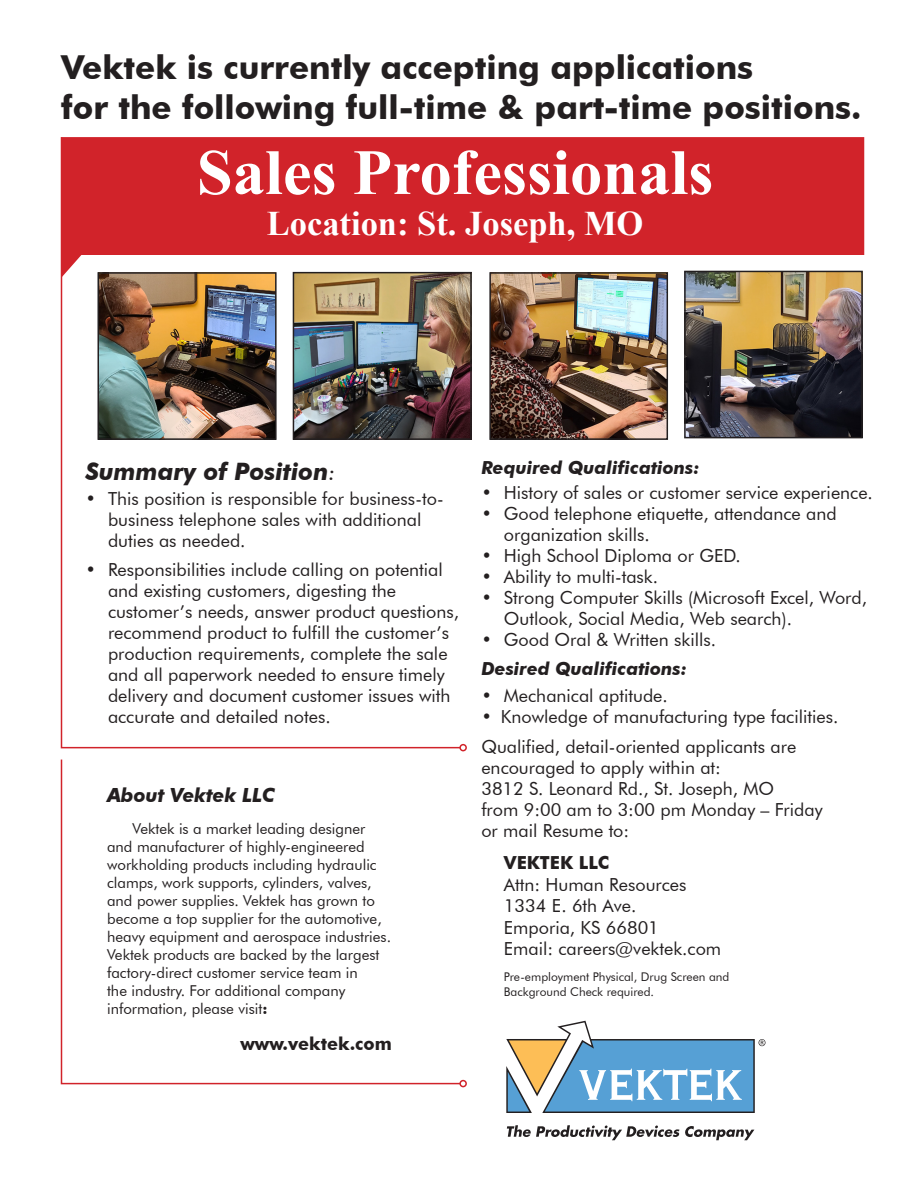
<style>
.page{position:relative;width:918px;height:1188px;background:#fff}
.page>*{position:absolute;margin:0;border:0;box-sizing:border-box;transform-origin:0 0}
.t1{font:700 64.5px "Times New Roman";color:#fff}
.t2{font:700 34.5px "Times New Roman";color:#fff}
.t3{font:700 33px "Futura BT";color:#231f20}
.t4{font:italic 700 24px "Futura BT";color:#231f20}
.t5{font:italic 700 19.5px "Futura BT";color:#231f20}
.t6{font:18px/21px "Futura BT";color:#231f20}
.t7{font:italic 700 18px "Futura BT";color:#231f20}
.t8{font:700 18px "Futura BT";color:#231f20}
.t9{font:15px/18px "Futura BT";color:#231f20}
.t10{font:12px "Futura BT";color:#231f20}
.s1{font-weight:400}
.s2{font-weight:700}
</style>
<div class="page">
<svg style="left:462px;top:137px;width:402px;height:141px;background:#d63e44"></svg>
<svg style="left:507px;top:1125px;width:247px;height:15px"></svg>
<svg style="left:506px;top:1021px;width:260px;height:92px"></svg>
<img style="left:462px;top:275px;width:7px;height:162px">
<img style="left:687px;top:274px;width:173px;height:161px">
<div style="left:684px;top:271px;width:179px;height:167px;border:2px solid #231f20"></div>
<img style="left:492px;top:275px;width:173px;height:162px">
<div style="left:489px;top:272px;width:179px;height:168px;border:2px solid #231f20"></div>
<img style="left:60px;top:137px;width:402px;height:612px">
<div style="left:459px;top:744px;width:8px;height:7px;border:2px solid #d1232a;border-radius:50%"></div>
<svg style="left:60px;top:759px;width:401px;height:326px"></svg>
<div style="left:459px;top:1080px;width:8px;height:7px;border:2px solid #d1232a;border-radius:50%"></div>
<p class="t3" style="left:61px;top:47px;width:694px">Vektek is currently accepting applications</p>
<p class="t3" style="left:61px;top:87px;width:802px">for the following full-time &amp; part-time positions.</p>
<p class="t1" style="left:197px;top:126px;width:518px">Sales Professionals</p>
<p class="t2" style="left:267px;top:199px;width:378px">Location: St. Joseph, MO</p>
<p class="t4" style="left:86px;top:457px;width:252px">Summary of Position<span class="s1">:</span></p>
<p class="t6" style="left:86px;top:488px;width:360px;text-align:center">• This position is responsible for business-to&shy;business telephone sales with additional</p>
<p class="t6" style="left:108px;top:530px;width:139px">duties as needed.</p>
<p class="t6" style="left:108px;top:559px;width:353px;text-indent:-22px">• Responsibilities include calling on potential and existing customers, digesting the customer’s needs, answer product questions, recommend product to fulfill the customer’s production requirements, complete the sale and all paperwork needed to ensure timely delivery and document customer issues with accurate and detailed notes.</p>
<p class="t5" style="left:107px;top:784px;width:169px">About Vektek LLC</p>
<p class="t9" style="left:107px;top:820px;width:286px;text-indent:26px">Vektek is a market leading designer and manufacturer of highly-engineered workholding products including hydraulic clamps, work supports, cylinders, valves, and power supplies. Vektek has grown to become a top supplier for the automotive, heavy equipment and aerospace industries.<br>Vektek products are backed by the largest factory-direct customer service team in<br>the industry. For additional company information, please visit<span class="s2">:</span></p>
<p class="t8" style="left:240px;top:1033px;width:153px">www.vektek.com</p>
<p class="t7" style="left:481px;top:457px;width:220px">Required Qualifications:</p>
<p class="t6" style="left:481px;top:482px;width:393px">• History of sales or customer service experience.</p>
<p class="t6" style="left:481px;top:503px;width:357px">• Good telephone etiquette, attendance and</p>
<p class="t6" style="left:504px;top:524px;width:147px">organization skills.</p>
<p class="t6" style="left:481px;top:545px;width:261px">• High School Diploma or GED.</p>
<p class="t6" style="left:481px;top:566px;width:178px">• Ability to multi-task.</p>
<p class="t6" style="left:504px;top:587px;width:365px;text-indent:-22px">• Strong Computer Skills (Microsoft Excel, Word,<br>Outlook, Social Media, Web search).</p>
<p class="t6" style="left:481px;top:629px;width:236px">• Good Oral &amp; Written skills.</p>
<p class="t7" style="left:481px;top:658px;width:207px">Desired Qualifications:</p>
<p class="t6" style="left:481px;top:685px;width:188px">• Mechanical aptitude.</p>
<p class="t6" style="left:481px;top:706px;width:358px">• Knowledge of manufacturing type facilities.</p>
<p class="t6" style="left:481px;top:736px;width:317px">Qualified, detail-oriented applicants are encouraged to apply within at:</p>
<p class="t6" style="left:481px;top:778px;width:294px">3812 S. Leonard Rd., St. Joseph, MO</p>
<p class="t6" style="left:481px;top:799px;width:343px">from 9:00 am to 3:00 pm Monday – Friday</p>
<p class="t6" style="left:481px;top:820px;width:149px">or mail Resume to:</p>
<p class="t8" style="left:504px;top:852px;width:107px">VEKTEK LLC</p>
<p class="t6" style="left:504px;top:874px;width:184px">Attn: Human Resources</p>
<p class="t6" style="left:504px;top:895px;width:134px">1334 E. 6th Ave.</p>
<p class="t6" style="left:504px;top:917px;width:157px">Emporia, KS 66801</p>
<p class="t6" style="left:504px;top:938px;width:219px">Email: careers@vektek.com</p>
<p class="t10" style="left:504px;top:969px;width:227px">Pre-employment Physical, Drug Screen and</p>
<p class="t10" style="left:504px;top:984px;width:152px">Background Check required.</p>
</div>
